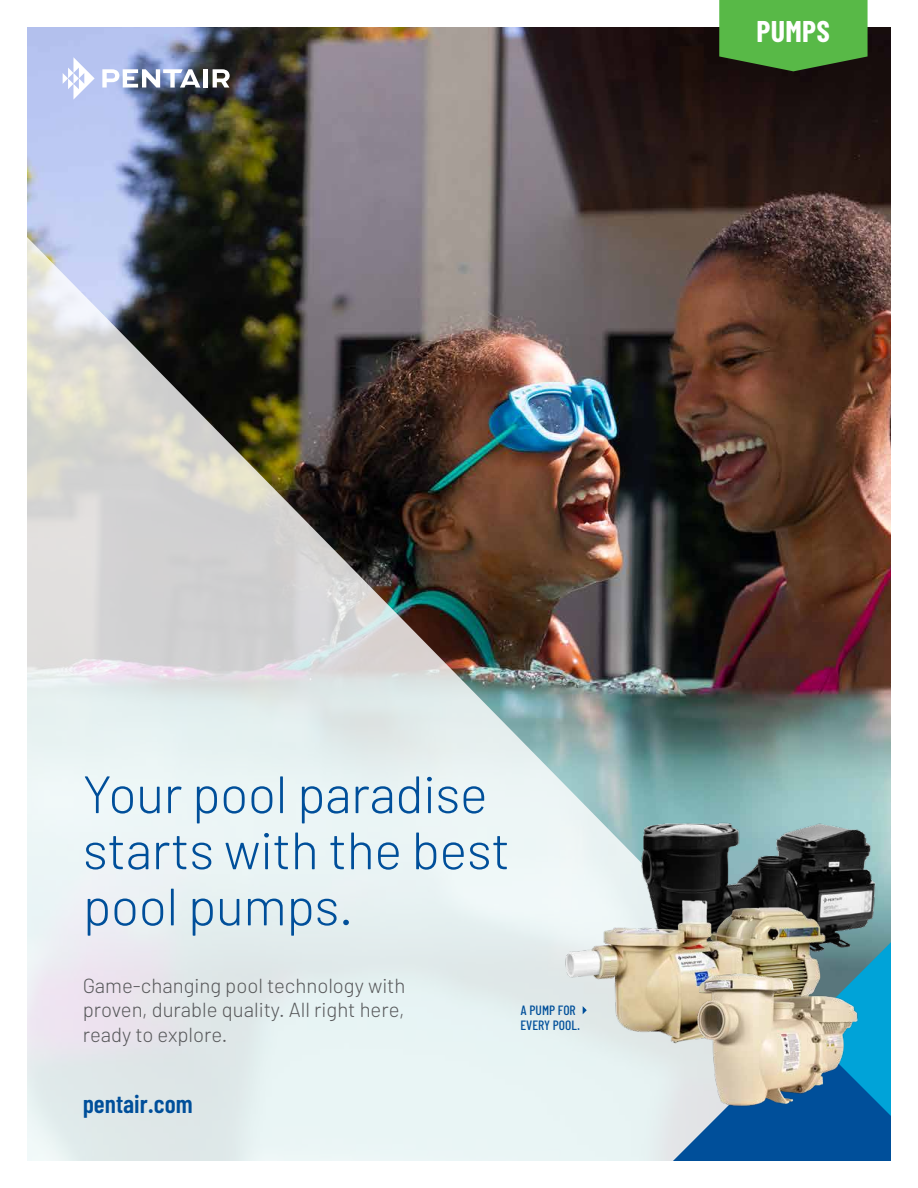
<style>
.page{position:relative;width:918px;height:1188px;background:#fff}
.page>*{position:absolute;margin:0;border:0;box-sizing:border-box;transform-origin:0 0}
.t1{font:300 52.5px/56.1px "Barlow";letter-spacing:-.01em;color:#004f9a}
.t2{font:700 30px "Barlow Condensed";letter-spacing:.01em;color:#fff}
.t3{font:600 25.5px "Barlow Condensed";color:#004f9a}
.t4{font:300 20.4px/24.5px "Barlow";color:#58595b;text-align:justify}
.t5{font:500 13.5px/14.7px "Barlow Condensed";color:#004f9a}
</style>
<div class="page">
<img style="left:28px;top:28px;width:862px;height:183px">
<img style="left:28px;top:211px;width:862px;height:949px">
<svg style="left:646px;top:1050px;width:244px;height:110px;background:#6191bc"></svg>
<svg style="left:804px;top:963px;width:86px;height:180px;background:#0372b1"></svg>
<svg style="left:719px;top:0;width:149px;height:71px;background:#51a741"></svg>
<img style="left:627px;top:818px;width:264px;height:145px">
<img style="left:554px;top:893px;width:285px;height:157px">
<svg style="left:63px;top:57px;width:32px;height:43px"></svg>
<svg style="left:102px;top:69px;width:98px;height:19px"></svg>
<div style="left:203px;top:69px;width:5px;height:19px;background:#fff"></div>
<svg style="left:213px;top:69px;width:17px;height:19px"></svg>
<svg style="left:583px;top:1006px;width:4px;height:8px"></svg>
<img style="left:683px;top:969px;width:195px;height:145px">
<h2 class="t2" style="left:757px;top:12px;width:75px">PUMPS</h2>
<h1 class="t1" style="left:83px;top:765px;width:429px">Your pool paradise starts with the best pool pumps.</h1>
<p class="t4" style="left:83px;top:973px;width:324px">Game-changing pool technology with proven, durable quality. All right here, ready to explore.</p>
<p class="t5" style="left:520px;top:1003px;width:61px">A PUMP FOR<br>EVERY POOL.</p>
<p class="t3" style="left:83px;top:1088px;width:111px">pentair.com</p>
</div>
